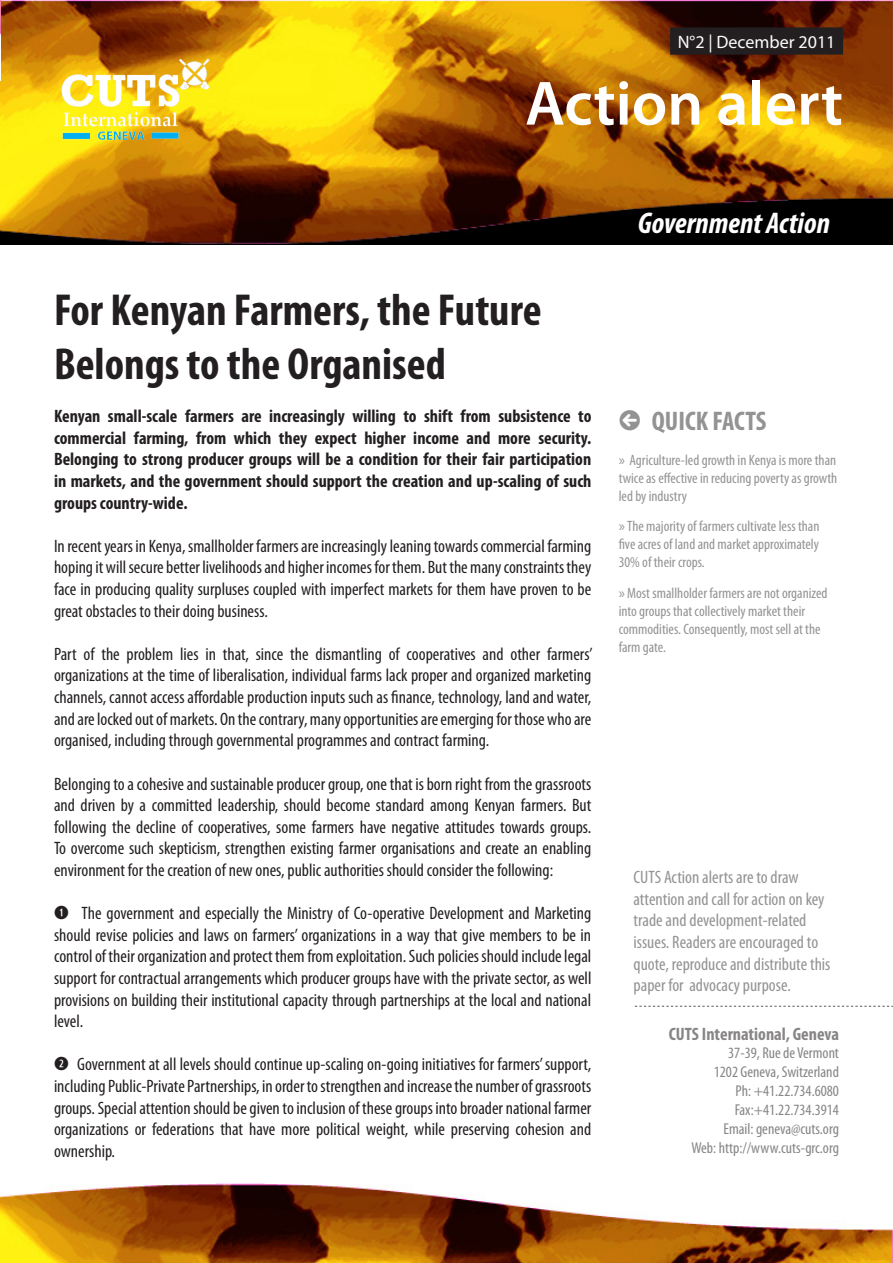
<style>
.page{position:relative;width:893px;height:1263px;background:#fff}
.page>*{position:absolute;margin:0;border:0;box-sizing:border-box;transform-origin:0 0}
.t1{font:600 63px "Myriad Pro";color:#fff}
.t2{font:700 condensed 45px/54px "Myriad Pro";color:#231f20}
.Paragraph_Style_2{font:italic 700 condensed 30px "Myriad Pro";color:#fff}
.t3{font:700 condensed 27px "Myriad Pro";color:#949393}
.t4{font:condensed 18px/21.6px "Myriad Pro";color:#231f20;text-align:justify}
.t5{font:700 condensed 18px/21.6px "Myriad Pro";color:#231f20;text-align:justify}
.t6{font:condensed 18px/21.6px "Myriad Pro";color:#949393}
.t7{font:700 condensed 18px "Myriad Pro";color:#878586}
.t8{font:18px "Myriad Pro";color:#fcfcfc}
.t9{font:condensed 15.75px "Myriad Pro";color:#878586}
.t10{font:condensed 15px/18px "Myriad Pro";color:#949393;text-align:justify}
.t11{font:condensed 12px "Myriad Pro";color:#fff}
.s1{font-family:"Combi Numerals";font-weight:700;font-stretch:normal}
.s2{font-family:"Combi Numerals";font-stretch:normal}
.s3{font-stretch:normal}
</style>
<div class="page">
<img style="left:0;top:0;width:893px;height:244px">
<img style="left:46px;top:52px;width:166px;height:95px">
<div style="left:671px;top:28px;width:171px;height:26px;background:#231f20"></div>
<div style="left:670px;top:27px;width:173px;height:28px;border:2px solid #231f20"></div>
<img style="left:0;top:1183px;width:893px;height:80px">
<img style="left:0;top:1px;width:1px;height:79px">
<svg style="left:635px;top:1006px;width:258px;height:1px"></svg>
<p class="t11" style="left:757px;top:26px;width:68px">www.cuts-grc.org</p>
<p class="t8" style="left:678px;top:31px;width:159px">N°2 | December 2011</p>
<p class="t1" style="left:525px;top:63px;width:320px">Action alert</p>
<p class="t2" style="left:54px;top:282px;width:489px">For Kenyan Farmers, the Future<br>Belongs to the Organised</p>
<p class="t5" style="left:54px;top:405px;width:539px">Kenyan small-scale farmers are increasingly willing to shift from subsistence to commercial farming, from which they expect higher income and more security.<br>Belonging to strong producer groups will be a condition for their fair participation in markets, and the government should support the creation and up-scaling of such groups country-wide.</p>
<p class="t4" style="left:54px;top:535px;width:539px">In recent years in Kenya, smallholder farmers are increasingly leaning towards commercial farming hoping it will secure better livelihoods and higher incomes for them. But the many constraints they face in producing quality surpluses coupled with imperfect markets for them have proven to be great obstacles to their doing business.</p>
<p class="t4" style="left:54px;top:643px;width:540px">Part of the problem lies in that, since the dismantling of cooperatives and other farmers’ organizations at the time of liberalisation, individual farms lack proper and organized marketing channels, cannot access affordable production inputs such as finance, technology, land and water, and are locked out of markets. On the contrary, many opportunities are emerging for those who are organised, including through governmental programmes and contract farming.</p>
<p class="t4" style="left:54px;top:772px;width:539px">Belonging to a cohesive and sustainable producer group, one that is born right from the grassroots and driven by a committed leadership, should become standard among Kenyan farmers. But following the decline of cooperatives, some farmers have negative attitudes towards groups.<br>To overcome such skepticism, strengthen existing farmer organisations and create an enabling environment for the creation of new ones, public authorities should consider the following:</p>
<p class="t4" style="left:54px;top:902px;width:539px"><span class="s1">q</span> The government and especially the Ministry of Co-operative Development and Marketing should revise policies and laws on farmers’ organizations in a way that give members to be in control of their organization and protect them from exploitation. Such policies should include legal support for contractual arrangements which producer groups have with the private sector, as well provisions on building their institutional capacity through partnerships at the local and national level.</p>
<p class="t4" style="left:54px;top:1053px;width:539px"><span class="s1">w</span> Government at all levels should continue up-scaling on-going initiatives for farmers’ support, including Public-Private Partnerships, in order to strengthen and increase the number of grassroots groups. Special attention should be given to inclusion of these groups into broader national farmer organizations or federations that have more political weight, while preserving cohesion and ownership.</p>
<p class="Paragraph_Style_2" style="left:638px;top:204px;width:194px">Government Action</p>
<p class="t3" style="left:619px;top:404px;width:149px"><span class="s2">&lt;</span> QUICK FACTS</p>
<p class="t10" style="left:619px;top:450px;width:220px"><span class="s3">»</span> Agriculture-led growth in Kenya is more than twice as effective in reducing poverty as growth led by industry</p>
<p class="t10" style="left:619px;top:517px;width:202px"><span class="s3">»</span> The majority of farmers cultivate less than five acres of land and market approximately 30% of their crops.</p>
<p class="t10" style="left:619px;top:584px;width:210px;text-align:left"><span class="s3">»</span>Most smallholder farmers are not organized into groups that collectively market their commodities. Consequently, most sell at the farm gate.</p>
<p class="t6" style="left:634px;top:866px;width:198px">CUTS Action alerts are to draw attention and call for action on key trade and development-related issues. Readers are encouraged to quote, reproduce and distribute this paper for advocacy purpose.</p>
<p class="t7" style="left:669px;top:1022px;width:172px">CUTS International, Geneva</p>
<p class="t9" style="left:728px;top:1044px;width:112px">37-39, Rue de Vermont</p>
<p class="t9" style="left:714px;top:1062px;width:127px">1202 Geneva, Switzerland</p>
<p class="t9" style="left:735px;top:1081px;width:105px">Ph: +41.22.734.6080</p>
<p class="t9" style="left:735px;top:1100px;width:106px">Fax:+41.22.734.3914</p>
<p class="t9" style="left:724px;top:1119px;width:117px">Email: geneva@cuts.org</p>
<p class="t9" style="left:691px;top:1138px;width:149px">Web: http://www.cuts-grc.org</p>
</div>
